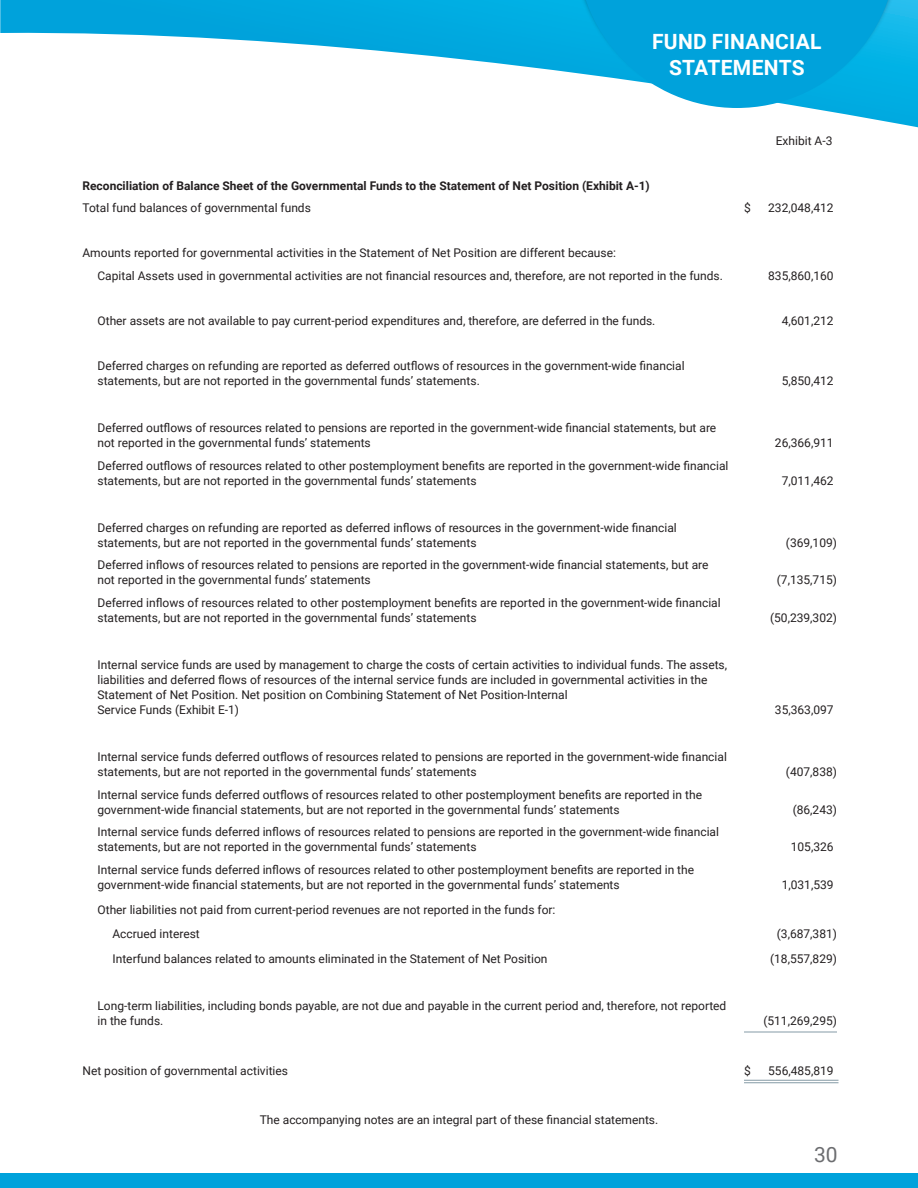
<style>
.page{position:relative;width:918px;height:1188px;background:#fff}
.page>*{position:absolute;margin:0;border:0;box-sizing:border-box;transform-origin:0 0}
.t1{font:700 21px/25.5px "Roboto";letter-spacing:.015em;color:#fff;text-align:center}
.t2{font:21px "Roboto";color:#6c6d70}
.Table_Text_Indent_1{font:12px/15px "Roboto";color:#231f20}
.Table_Numbers_Right{font:12px "Roboto";color:#231f20}
.Table_Text{font:12px "Roboto";color:#231f20}
.Table_Text-2{font:700 12px "Roboto";color:#231f20}
.Table_Text_Indent_2{font:12px "Roboto";color:#231f20}
</style>
<div class="page">
<svg style="left:0;top:0;width:918px;height:128px"></svg>
<div style="left:0;top:1173px;width:918px;height:15px;background:#00a2db"></div>
<div style="left:571px;top:0;width:332px;height:107px;background:#091a36;opacity:.75"></div>
<svg style="left:577px;top:0;width:319px;height:108px;background:#17acdf"></svg>
<hr style="left:744px;top:1032px;width:93px;height:1px;background:#859ba6">
<hr style="left:744px;top:1080px;width:95px;height:1px;background:#859ba6">
<hr style="left:744px;top:1082px;width:95px;height:1px;background:#859ba6">
<h1 class="t1" style="left:652px;top:28px;width:171px">FUND FINANCIAL<br>STATEMENTS</h1>
<p class="Table_Numbers_Right" style="left:776px;top:132px;width:58px">Exhibit A-3</p>
<p class="Table_Text-2" style="left:82px;top:177px;width:569px">Reconciliation of Balance Sheet of the Governmental Funds to the Statement of Net Position (Exhibit A-1)</p>
<p class="Table_Text" style="left:82px;top:200px;width:230px">Total fund balances of governmental funds</p>
<p class="Table_Numbers_Right" style="left:744px;top:200px;width:8px">$</p>
<p class="Table_Numbers_Right" style="left:768px;top:200px;width:67px">232,048,412</p>
<p class="Table_Text" style="left:82px;top:245px;width:535px">Amounts reported for governmental activities in the Statement of Net Position are different because:</p>
<p class="Table_Text_Indent_1" style="left:98px;top:268px;width:627px">Capital Assets used in governmental activities are not financial resources and, therefore, are not reported in the funds.</p>
<p class="Table_Numbers_Right" style="left:768px;top:267px;width:67px">835,860,160</p>
<p class="Table_Text_Indent_1" style="left:98px;top:313px;width:559px">Other assets are not available to pay current-period expenditures and, therefore, are deferred in the funds.</p>
<p class="Table_Numbers_Right" style="left:782px;top:312px;width:53px">4,601,212</p>
<p class="Table_Text_Indent_1" style="left:98px;top:358px;width:589px">Deferred charges on refunding are reported as deferred outflows of resources in the government-wide financial statements, but are not reported in the governmental funds’ statements.</p>
<p class="Table_Numbers_Right" style="left:782px;top:372px;width:53px">5,850,412</p>
<p class="Table_Text_Indent_1" style="left:98px;top:420px;width:620px">Deferred outflows of resources related to pensions are reported in the government-wide financial statements, but are not reported in the governmental funds’ statements</p>
<p class="Table_Text_Indent_1" style="left:98px;top:457px;width:633px">Deferred outflows of resources related to other postemployment benefits are reported in the government-wide financial statements, but are not reported in the governmental funds’ statements</p>
<p class="Table_Text_Indent_1" style="left:98px;top:520px;width:581px">Deferred charges on refunding are reported as deferred inflows of resources in the government-wide financial statements, but are not reported in the governmental funds’ statements</p>
<p class="Table_Text_Indent_1" style="left:98px;top:557px;width:612px">Deferred inflows of resources related to pensions are reported in the government-wide financial statements, but are not reported in the governmental funds’ statements</p>
<p class="Table_Text_Indent_1" style="left:98px;top:595px;width:625px">Deferred inflows of resources related to other postemployment benefits are reported in the government-wide financial statements, but are not reported in the governmental funds’ statements</p>
<p class="Table_Text_Indent_1" style="left:98px;top:657px;width:631px">Internal service funds are used by management to charge the costs of certain activities to individual funds. The assets, liabilities and deferred flows of resources of the internal service funds are included in governmental activities in the Statement of Net Position. Net position on Combining Statement of Net Position-Internal<br>Service Funds (Exhibit E-1)</p>
<p class="Table_Text_Indent_1" style="left:98px;top:749px;width:631px">Internal service funds deferred outflows of resources related to pensions are reported in the government-wide financial statements, but are not reported in the governmental funds’ statements</p>
<p class="Table_Text_Indent_1" style="left:98px;top:787px;width:606px">Internal service funds deferred outflows of resources related to other postemployment benefits are reported in the government-wide financial statements, but are not reported in the governmental funds’ statements</p>
<p class="Table_Text_Indent_1" style="left:98px;top:824px;width:623px">Internal service funds deferred inflows of resources related to pensions are reported in the government-wide financial statements, but are not reported in the governmental funds’ statements</p>
<p class="Table_Text_Indent_1" style="left:98px;top:862px;width:598px">Internal service funds deferred inflows of resources related to other postemployment benefits are reported in the government-wide financial statements, but are not reported in the governmental funds’ statements</p>
<p class="Table_Numbers_Right" style="left:775px;top:434px;width:60px">26,366,911</p>
<p class="Table_Numbers_Right" style="left:782px;top:472px;width:53px">7,011,462</p>
<p class="Table_Numbers_Right" style="left:786px;top:534px;width:53px">(369,109)</p>
<p class="Table_Numbers_Right" style="left:777px;top:572px;width:62px">(7,135,715)</p>
<p class="Table_Numbers_Right" style="left:770px;top:609px;width:68px">(50,239,302)</p>
<p class="Table_Numbers_Right" style="left:775px;top:701px;width:60px">35,363,097</p>
<p class="Table_Numbers_Right" style="left:786px;top:764px;width:53px">(407,838)</p>
<p class="Table_Numbers_Right" style="left:793px;top:801px;width:46px">(86,243)</p>
<p class="Table_Numbers_Right" style="left:791px;top:839px;width:44px">105,326</p>
<p class="Table_Numbers_Right" style="left:782px;top:876px;width:53px">1,031,539</p>
<p class="Table_Text_Indent_1" style="left:98px;top:901px;width:459px">Other liabilities not paid from current-period revenues are not reported in the funds for:</p>
<p class="Table_Text_Indent_2" style="left:112px;top:926px;width:89px">Accrued interest</p>
<p class="Table_Numbers_Right" style="left:777px;top:926px;width:62px">(3,687,381)</p>
<p class="Table_Text_Indent_2" style="left:112px;top:950px;width:437px">Interfund balances related to amounts eliminated in the Statement of Net Position</p>
<p class="Table_Numbers_Right" style="left:770px;top:950px;width:68px">(18,557,829)</p>
<p class="Table_Text_Indent_1" style="left:98px;top:998px;width:630px">Long-term liabilities, including bonds payable, are not due and payable in the current period and, therefore, not reported in the funds.</p>
<p class="Table_Numbers_Right" style="left:763px;top:1013px;width:75px">(511,269,295)</p>
<p class="Table_Text" style="left:82px;top:1062px;width:207px">Net position of governmental activities</p>
<p class="Table_Numbers_Right" style="left:744px;top:1062px;width:8px">$</p>
<p class="Table_Numbers_Right" style="left:768px;top:1062px;width:67px">556,485,819</p>
<p class="Table_Text_Indent_1" style="left:260px;top:1112px;width:400px">The accompanying notes are an integral part of these financial statements.</p>
<h1 class="t2" style="left:814px;top:1139px;width:25px">30</h1>
</div>
